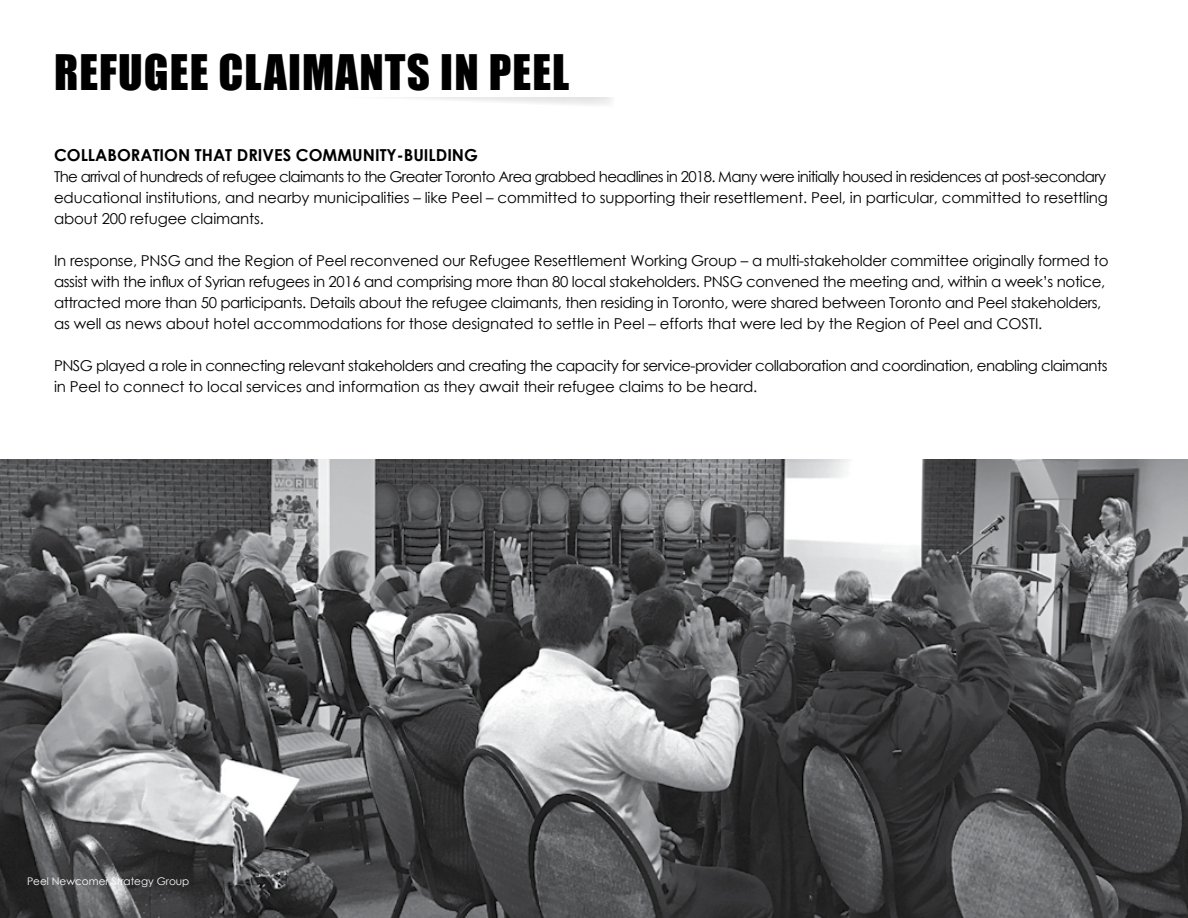
<style>
.page{position:relative;width:1188px;height:918px;background:#fff}
.page>*{position:absolute;margin:0;border:0;box-sizing:border-box;transform-origin:0 0}
.t1{font:45px "Impact";letter-spacing:.025em;color:#000}
.t2{font:700 16.5px "Century Gothic";color:#000}
.t3{font:15px/21px "Century Gothic";letter-spacing:-.025em;color:#000}
.t4{font:10.5px "Century Gothic";color:#fff}
</style>
<div class="page">
<img style="left:0;top:459px;width:1188px;height:459px">
<svg style="left:397px;top:97px;width:215px;height:8px"></svg>
<h1 class="t1" style="left:54px;top:37px;width:517px">REFUGEE CLAIMANTS IN PEEL</h1>
<p class="t2" style="left:54px;top:142px;width:426px">COLLABORATION THAT DRIVES COMMUNITY-BUILDING</p>
<p class="t3" style="left:54px;top:166px;width:1055px;text-align:justify">The arrival of hundreds of refugee claimants to the Greater Toronto Area grabbed headlines in 2018. Many were initially housed in residences at post-secondary educational institutions, and nearby municipalities – like Peel – committed to supporting their resettlement. Peel, in particular, committed to resettling about 200 refugee claimants.</p>
<p class="t3" style="left:54px;top:250px;width:1056px">In response, PNSG and the Region of Peel reconvened our Refugee Resettlement Working Group – a multi-stakeholder committee originally formed to assist with the influx of Syrian refugees in 2016 and comprising more than 80 local stakeholders. PNSG convened the meeting and, within a week’s notice, attracted more than 50 participants. Details about the refugee claimants, then residing in Toronto, were shared between Toronto and Peel stakeholders, as well as news about hotel accommodations for those designated to settle in Peel – efforts that were led by the Region of Peel and COSTI.</p>
<p class="t3" style="left:54px;top:355px;width:1055px">PNSG played a role in connecting relevant stakeholders and creating the capacity for service-provider collaboration and coordination, enabling claimants in Peel to connect to local services and information as they await their refugee claims to be heard.</p>
<p class="t4" style="left:27px;top:874px;width:164px">Peel Newcomer Strategy Group</p>
</div>
